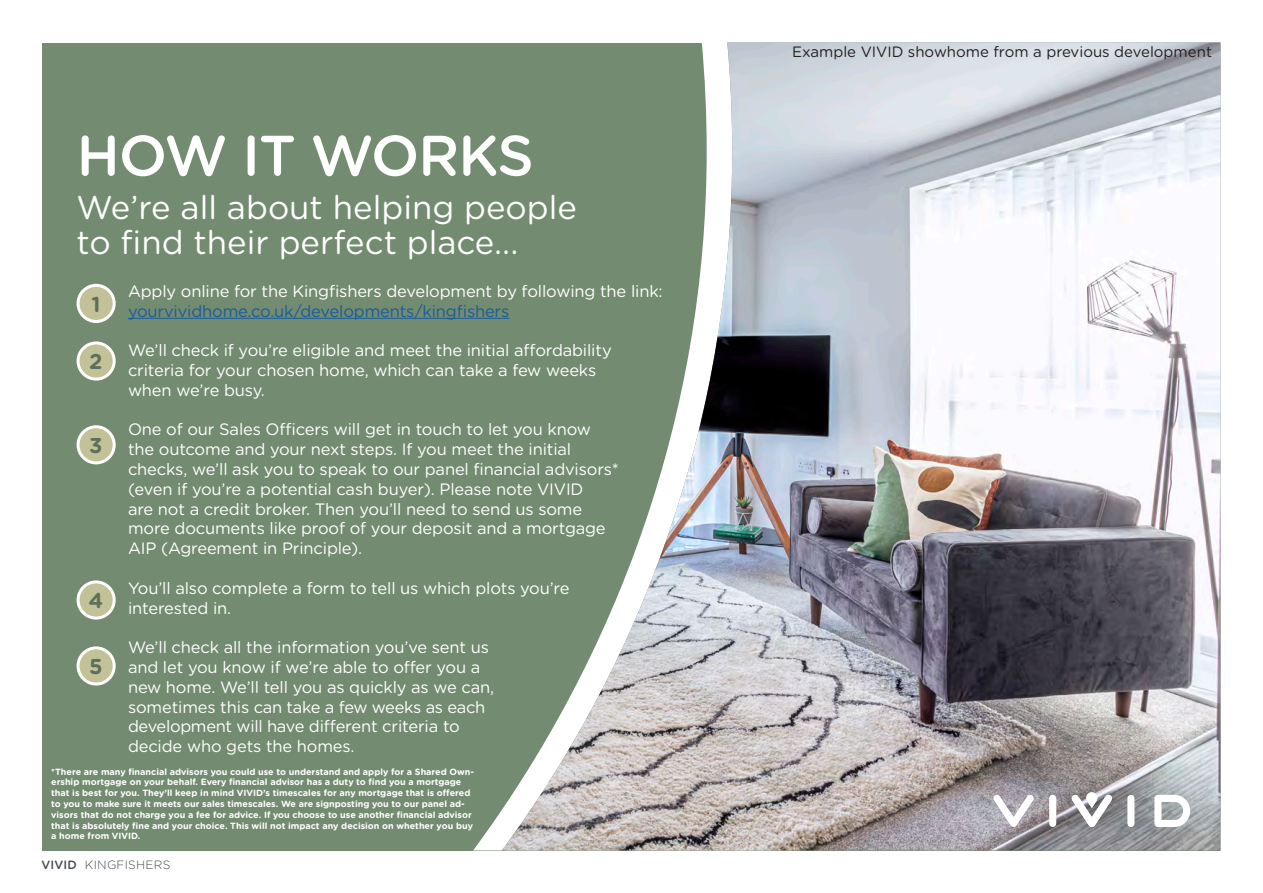
<style>
.page{position:relative;width:1263px;height:893px;background:#fff}
.page>*{position:absolute;margin:0;border:0;box-sizing:border-box;transform-origin:0 0}
.t1{font:500 57px "Gotham Rounded";letter-spacing:-.02em;color:#fff}
.t2{font:33px "Gotham Rounded";color:#fff}
.t3{font:700 21.45px "Gotham Rounded";color:#5c715a}
.t4{font:16.5px/19.8px "Gotham Rounded";letter-spacing:-.01em;color:#fff}
.t5{font:15px "Gotham Rounded";color:#231f20}
.t6{font:300 12px "Gotham Rounded";letter-spacing:.02em;color:#464b54}
.t7{font:700 9px/10.8px "Gotham Rounded";color:#fff}
.s1{color:#175d9e}
.s2{font-weight:500}
</style>
<div class="page">
<div style="left:43px;top:43px;width:1177px;height:807px;background:#738b70"></div>
<img style="left:502px;top:43px;width:718px;height:807px">
<hr style="left:128px;top:318px;width:381px;height:1px;background:#175d9e">
<div style="left:1049px;top:795px;width:7px;height:32px;background:#fff;border-radius:4px"></div>
<div style="left:1127px;top:795px;width:7px;height:32px;background:#fff;border-radius:4px"></div>
<svg style="left:1154px;top:795px;width:36px;height:32px"></svg>
<svg style="left:1071px;top:792px;width:41px;height:35px"></svg>
<svg style="left:993px;top:794px;width:41px;height:34px"></svg>
<div style="left:78px;top:285px;width:36px;height:36px;background:#c3c198;border-radius:50%"></div>
<div style="left:77px;top:284px;width:39px;height:39px;border:3px solid #fff;border-radius:50%"></div>
<div style="left:78px;top:343px;width:36px;height:36px;background:#c3c198;border-radius:50%"></div>
<div style="left:77px;top:341px;width:39px;height:40px;border:3px solid #fff;border-radius:50%"></div>
<div style="left:78px;top:427px;width:36px;height:36px;background:#c3c198;border-radius:50%"></div>
<div style="left:77px;top:425px;width:39px;height:39px;border:3px solid #fff;border-radius:50%"></div>
<div style="left:78px;top:582px;width:36px;height:36px;background:#c3c198;border-radius:50%"></div>
<div style="left:77px;top:580px;width:39px;height:40px;border:3px solid #fff;border-radius:50%"></div>
<div style="left:78px;top:648px;width:36px;height:36px;background:#c3c198;border-radius:50%"></div>
<div style="left:77px;top:646px;width:39px;height:39px;border:3px solid #fff;border-radius:50%"></div>
<p class="t1" style="left:77px;top:115px;width:459px">HOW IT WORKS</p>
<p class="t2" style="left:77px;top:184px;width:502px">We’re all about helping people</p>
<p class="t2" style="left:77px;top:220px;width:443px">to find their perfect place...</p>
<p class="t3" style="left:91px;top:288px;width:11px">1</p>
<p class="t3" style="left:89px;top:346px;width:15px">2</p>
<p class="t3" style="left:89px;top:430px;width:15px">3</p>
<p class="t3" style="left:88px;top:585px;width:16px">4</p>
<p class="t3" style="left:89px;top:651px;width:15px">5</p>
<p class="t4" style="left:128px;top:280px;width:536px">Apply online for the Kingfishers development by following the link: <span class="s1">yourvividhome.co.uk/developments/kingfishers</span></p>
<p class="t4" style="left:128px;top:340px;width:485px">We’ll check if you’re eligible and meet the initial affordability</p>
<p class="t4" style="left:128px;top:360px;width:470px">criteria for your chosen home, which can take a few weeks</p>
<p class="t4" style="left:128px;top:379px;width:138px">when we’re busy.</p>
<p class="t4" style="left:128px;top:419px;width:464px">One of our Sales Officers will get in touch to let you know</p>
<p class="t4" style="left:128px;top:439px;width:445px">the outcome and your next steps. If you meet the initial</p>
<p class="t4" style="left:128px;top:459px;width:492px">checks, we’ll ask you to speak to our panel financial advisors*</p>
<p class="t4" style="left:128px;top:478px;width:457px">(even if you’re a potential cash buyer). Please note VIVID</p>
<p class="t4" style="left:128px;top:498px;width:456px">are not a credit broker. Then you’ll need to send us some</p>
<p class="t4" style="left:128px;top:518px;width:479px">more documents like proof of your deposit and a mortgage</p>
<p class="t4" style="left:128px;top:538px;width:236px">AIP (Agreement in Principle).</p>
<p class="t4" style="left:128px;top:577px;width:443px">You’ll also complete a form to tell us which plots you’re</p>
<p class="t4" style="left:128px;top:597px;width:105px">interested in.</p>
<p class="t4" style="left:128px;top:637px;width:362px">We’ll check all the information you’ve sent us</p>
<p class="t4" style="left:128px;top:657px;width:354px">and let you know if we’re able to offer you a</p>
<p class="t4" style="left:128px;top:676px;width:368px">new home. We’ll tell you as quickly as we can,</p>
<p class="t4" style="left:128px;top:696px;width:359px">sometimes this can take a few weeks as each</p>
<p class="t4" style="left:128px;top:716px;width:333px">development will have different criteria to</p>
<p class="t4" style="left:128px;top:736px;width:228px">decide who gets the homes.</p>
<p class="t7" style="left:51px;top:766px;width:424px">*There are many financial advisors you could use to understand and apply for a Shared Own&shy;ership mortgage on your behalf. Every financial advisor has a duty to find you a mortgage that is best for you. They’ll keep in mind VIVID’s timescales for any mortgage that is offered to you to make sure it meets our sales timescales. We are signposting you to our panel ad&shy;visors that do not charge you a fee for advice. If you choose to use another financial advisor that is absolutely fine and your choice. This will not impact any decision on whether you buy a home from VIVID.</p>
<p class="t6" style="left:41px;top:856px;width:130px"><span class="s2">VIVID</span> KINGFISHERS</p>
<p class="t5" style="left:792px;top:41px;width:421px">Example VIVID showhome from a previous development</p>
</div>
